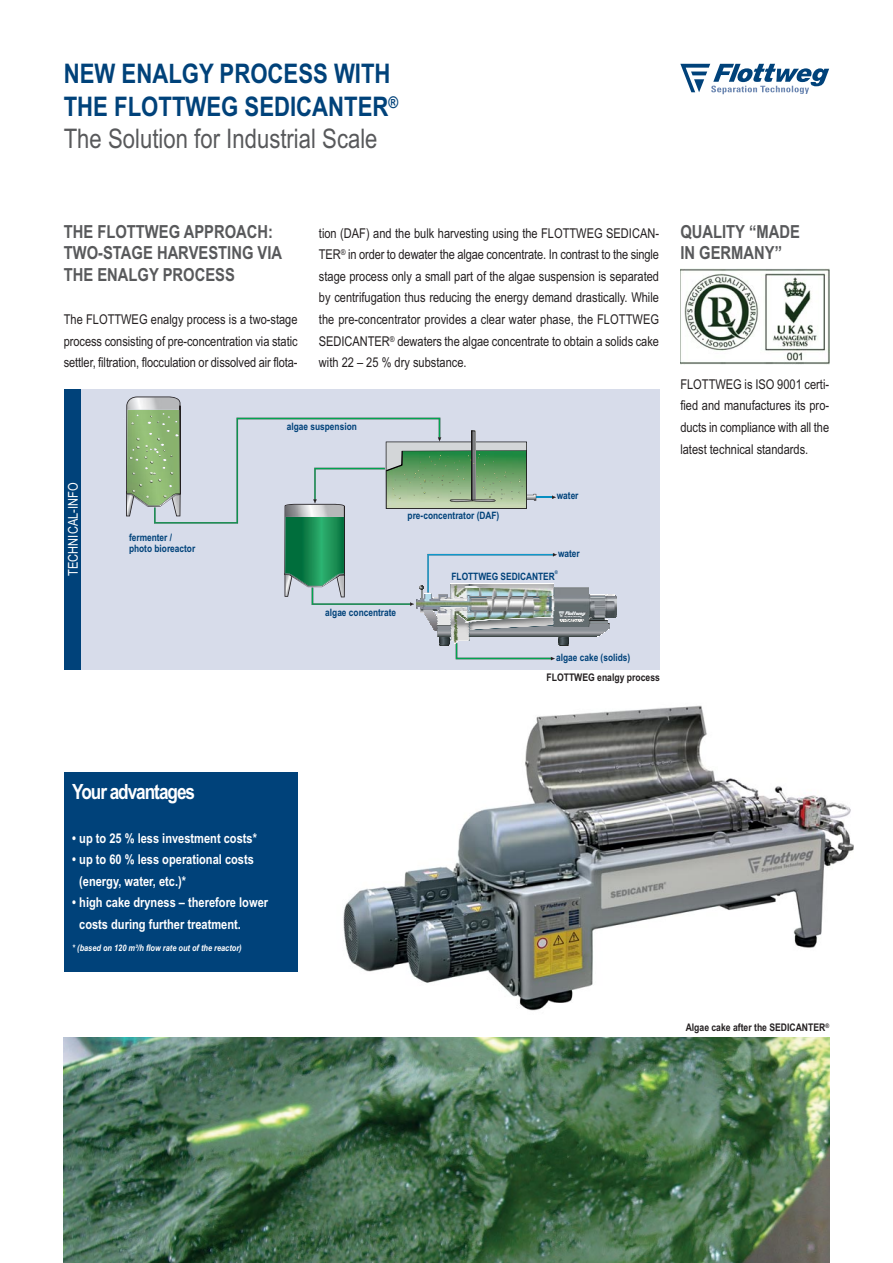
<style>
.page{position:relative;width:893px;height:1263px;background:#fff}
.page>*{position:absolute;margin:0;border:0;box-sizing:border-box;transform-origin:0 0}
.t1{font:700 27px/32.4px "Arial Narrow";color:#00427a}
.t2{font:700 21px "Arial Narrow";letter-spacing:-.05em;color:#fff}
.t3{font:700 18px/21.6px "Arial Narrow";color:#58595b}
.t4{font:13.5px/21.6px "Arial Narrow";letter-spacing:-.005em;color:#231f20;text-align:justify}
.t5{font:700 13.5px/21.6px "Arial Narrow";color:#fff}
.t6{font:13.5px "Arial Narrow";color:#fff}
.t7{font:700 10.5px "Arial Narrow";color:#231f20}
.t8{font:700 10.2px/11.7px "Arial Narrow";color:#00427a}
.t9{font:italic 700 9px "Arial Narrow";color:#fff}
.t10{font:700 5.1px "Arial Narrow";color:#00427a}
.s1{font-weight:400;color:#58595b}
</style>
<div class="page">
<img style="left:343px;top:705px;width:510px;height:306px">
<svg style="left:680px;top:64px;width:149px;height:30px"></svg>
<div style="left:65px;top:389px;width:595px;height:280px;background:#d7dcea"></div>
<svg style="left:439px;top:637px;width:130px;height:23px"></svg>
<img style="left:437px;top:623px;width:173px;height:14px">
<svg style="left:598px;top:629px;width:12px;height:8px"></svg>
<img style="left:557px;top:620px;width:51px;height:4px">
<img style="left:557px;top:618px;width:32px;height:2px">
<svg style="left:590px;top:618px;width:18px;height:2px"></svg>
<img style="left:557px;top:617px;width:59px;height:1px">
<img style="left:557px;top:611px;width:60px;height:6px">
<img style="left:557px;top:610px;width:60px;height:1px">
<img style="left:557px;top:609px;width:60px;height:1px">
<img style="left:557px;top:607px;width:60px;height:2px">
<img style="left:557px;top:601px;width:60px;height:6px">
<img style="left:557px;top:599px;width:60px;height:2px">
<img style="left:557px;top:598px;width:59px;height:1px">
<img style="left:557px;top:595px;width:59px;height:3px">
<img style="left:557px;top:595px;width:48px;height:1px">
<svg style="left:126px;top:396px;width:431px;height:235px"></svg>
<div style="left:65px;top:389px;width:16px;height:280px;background:#00427a"></div>
<img style="left:64px;top:1037px;width:765px;height:226px">
<div style="left:64px;top:772px;width:234px;height:200px;background:#00427a"></div>
<img style="left:680px;top:269px;width:149px;height:96px">
<h1 class="t1" style="left:64px;top:60px;width:336px">NEW ENALGY PROCESS WITH<br>THE FLOTTWEG SEDICANTER<sup>®<br></sup><span class="s1">The Solution for Industrial Scale</span></h1>
<h3 class="t3" style="left:64px;top:222px;width:220px">THE FLOTTWEG APPROACH:<br>TWO-STAGE HARVESTING VIA<br>THE ENALGY PROCESS</h3>
<p class="t4" style="left:64px;top:310px;width:235px">The FLOTTWEG enalgy process is a two-stage process consisting of pre-concentration via static settler, filtration, flocculation or dissolved air flota-</p>
<p class="t4" style="left:319px;top:223px;width:342px">tion (DAF) and the bulk harvesting using the FLOTTWEG SEDICAN-TER<sup>®</sup> in order to dewater the algae concentrate. In contrast to the single stage process only a small part of the algae suspension is separated by centrifugation thus reducing the energy demand drastically. While the pre-concentrator provides a clear water phase, the FLOTTWEG SEDICANTER<sup>®</sup> dewaters the algae concentrate to obtain a solids cake with 22 – 25 % dry substance.</p>
<p class="t6" style="left:68px;top:576px;width:94px;rotate:-90deg">TECHNICAL-INFO</p>
<p class="t8" style="left:129px;top:532px;width:68px">fermenter / photo bioreactor</p>
<p class="t8" style="left:287px;top:421px;width:72px">algae suspension</p>
<p class="t8" style="left:325px;top:608px;width:72px">algae concentrate</p>
<p class="t8" style="left:408px;top:510px;width:93px">pre-concentrator (DAF)</p>
<p class="t8" style="left:557px;top:491px;width:23px">water</p>
<p class="t8" style="left:558px;top:549px;width:23px">water</p>
<p class="t8" style="left:451px;top:571px;width:105px">FLOTTWEG SEDICANTER</p>
<p class="t10" style="left:555px;top:571px;width:5px">®</p>
<p class="t8" style="left:556px;top:653px;width:76px">algae cake (solids)</p>
<p class="t7" style="left:547px;top:673px;width:115px">FLOTTWEG enalgy process</p>
<h3 class="t3" style="left:680px;top:222px;width:121px">QUALITY “MADE<br>IN GERMANY”</h3>
<p class="t4" style="left:680px;top:375px;width:150px">FLOTTWEG is ISO 9001 certi&shy;fied and manufactures its pro - ducts in compliance with all the latest technical standards.</p>
<h2 class="t2" style="left:72px;top:784px;width:124px">Your advantages</h2>
<p class="t5" style="left:72px;top:828px;width:186px">• up to 25 % less investment costs*</p>
<p class="t5" style="left:79px;top:850px;width:176px;text-indent:-7px">• up to 60 % less operational costs (energy, water, etc.)*</p>
<p class="t5" style="left:79px;top:893px;width:190px;text-indent:-7px">• high cake dryness – therefore lower costs during further treatment.</p>
<p class="t9" style="left:72px;top:942px;width:171px">* (based on 120 m³/h flow rate out of the reactor)</p>
<p class="t7" style="left:686px;top:1023px;width:145px">Algae cake after the SEDICANTER<sup>®</sup></p>
</div>
